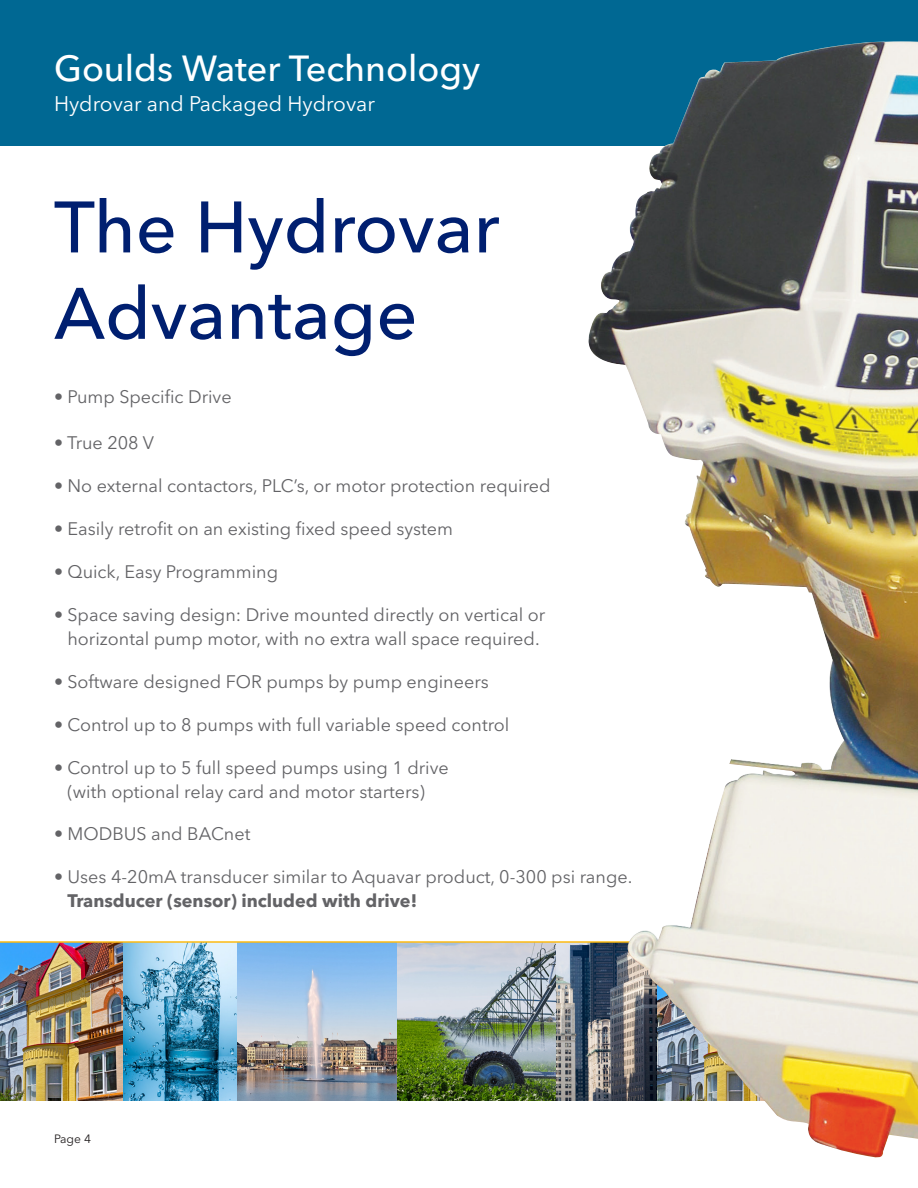
<style>
.page{position:relative;width:918px;height:1188px;background:#fff}
.page>*{position:absolute;margin:0;border:0;box-sizing:border-box;transform-origin:0 0}
.t1{font:500 72px/86.4px "Avenir Next LT Pro";color:#001f70}
.t2{font:500 36px "Avenir Next LT Pro";color:#fff}
.t3{font:21px "Avenir Next LT Pro";color:#fff}
.t4{font:18px/24px "Avenir Next LT Pro";color:#636366;text-align:center}
.t5{font:12px "Avenir Next LT Pro";color:#231f20}
.s1{font-weight:700}
</style>
<div class="page">
<div style="left:0;top:0;width:918px;height:145px;background:#006893"></div>
<img style="left:397px;top:943px;width:185px;height:158px">
<img style="left:0;top:943px;width:397px;height:158px">
<hr style="left:0;top:941px;width:657px;height:2px;background:#fcba13">
<img style="left:582px;top:41px;width:336px;height:1117px">
<h2 class="t2" style="left:54px;top:47px;width:428px">Goulds Water Technology</h2>
<p class="t3" style="left:54px;top:91px;width:323px">Hydrovar and Packaged Hydrovar</p>
<p class="t1" style="left:54px;top:184px;width:447px">The Hydrovar<br>Advantage</p>
<p class="t4" style="left:54px;top:385px;width:179px">• Pump Specific Drive</p>
<p class="t4" style="left:54px;top:431px;width:102px">• True 208 V</p>
<p class="t4" style="left:54px;top:474px;width:498px">• No external contactors, PLC’s, or motor protection required</p>
<p class="t4" style="left:54px;top:517px;width:401px">• Easily retrofit on an existing fixed speed system</p>
<p class="t4" style="left:54px;top:560px;width:226px">• Quick, Easy Programming</p>
<p class="t4" style="left:54px;top:603px;width:493px">• Space saving design: Drive mounted directly on vertical or horizontal pump motor, with no extra wall space required.</p>
<p class="t4" style="left:54px;top:669px;width:436px">• Software designed FOR pumps by pump engineers</p>
<p class="t4" style="left:54px;top:712px;width:457px">• Control up to 8 pumps with full variable speed control</p>
<p class="t4" style="left:54px;top:755px;width:396px">• Control up to 5 full speed pumps using 1 drive (with optional relay card and motor starters)</p>
<p class="t4" style="left:54px;top:822px;width:198px">• MODBUS and BACnet</p>
<p class="t4" style="left:68px;top:865px;width:566px;text-align:left;text-indent:-14px">• Uses 4-20mA transducer similar to Aquavar product, 0-300 psi range.<br><span class="s1">Transducer (sensor) included with drive!</span></p>
<p class="t5" style="left:54px;top:1132px;width:39px">Page 4</p>
</div>
